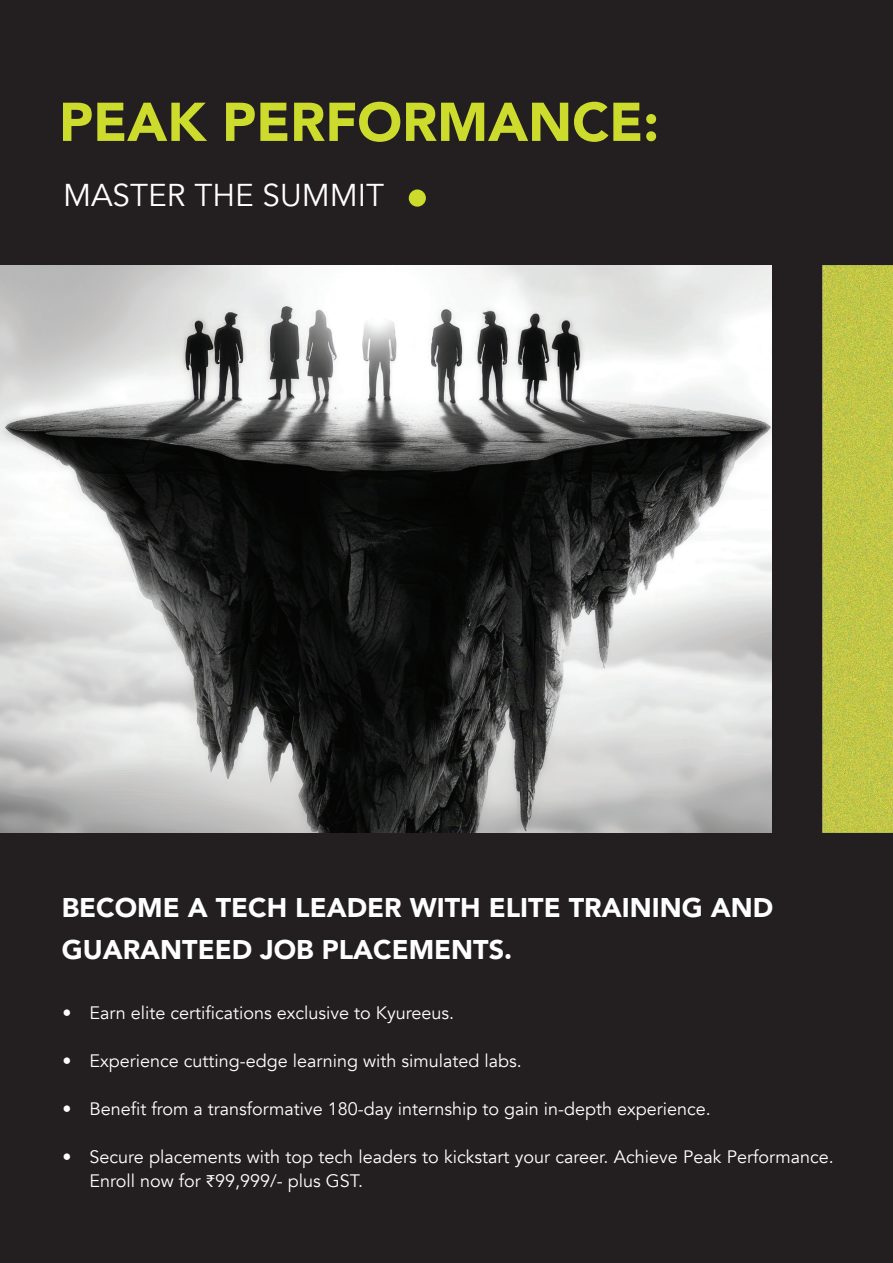
<style>
.page{position:relative;width:893px;height:1263px;background:#231f20}
.page>*{position:absolute;margin:0;border:0;box-sizing:border-box;transform-origin:0 0}
.t1{font:900 54px "Avenir";color:#ccdb2c}
.t2{font:31.5px "Avenir";color:#fff}
.t3{font:900 27px/42px "Avenir";color:#fff}
.t4{font:18px/24px "Avenir";color:#fff}
.s1{font-family:"Myriad Pro"}
</style>
<div class="page">
<img style="left:768px;top:265px;width:125px;height:568px">
<img style="left:0;top:266px;width:771px;height:566px">
<div style="left:409px;top:189px;width:17px;height:18px;background:#ccdb2c;border-radius:50%"></div>
<h1 class="t1" style="left:59px;top:76px;width:601px">PEAK PERFORMANCE:</h1>
<h2 class="t2" style="left:63px;top:176px;width:323px">MASTER THE SUMMIT</h2>
<h3 class="t3" style="left:62px;top:885px;width:713px">BECOME A TECH LEADER WITH ELITE TRAINING AND<br>GUARANTEED JOB PLACEMENTS.</h3>
<p class="t4" style="left:62px;top:1001px;width:393px">• Earn elite certifications exclusive to Kyureeus.</p>
<p class="t4" style="left:62px;top:1049px;width:461px">• Experience cutting-edge learning with simulated labs.</p>
<p class="t4" style="left:62px;top:1097px;width:650px">• Benefit from a transformative 180-day internship to gain in-depth experience.</p>
<p class="t4" style="left:89px;top:1145px;width:746px;text-indent:-27px">• Secure placements with top tech leaders to kickstart your career. Achieve Peak Performance.<br>Enroll now for <span class="s1">₹</span>99,999/- plus GST.</p>
</div>
